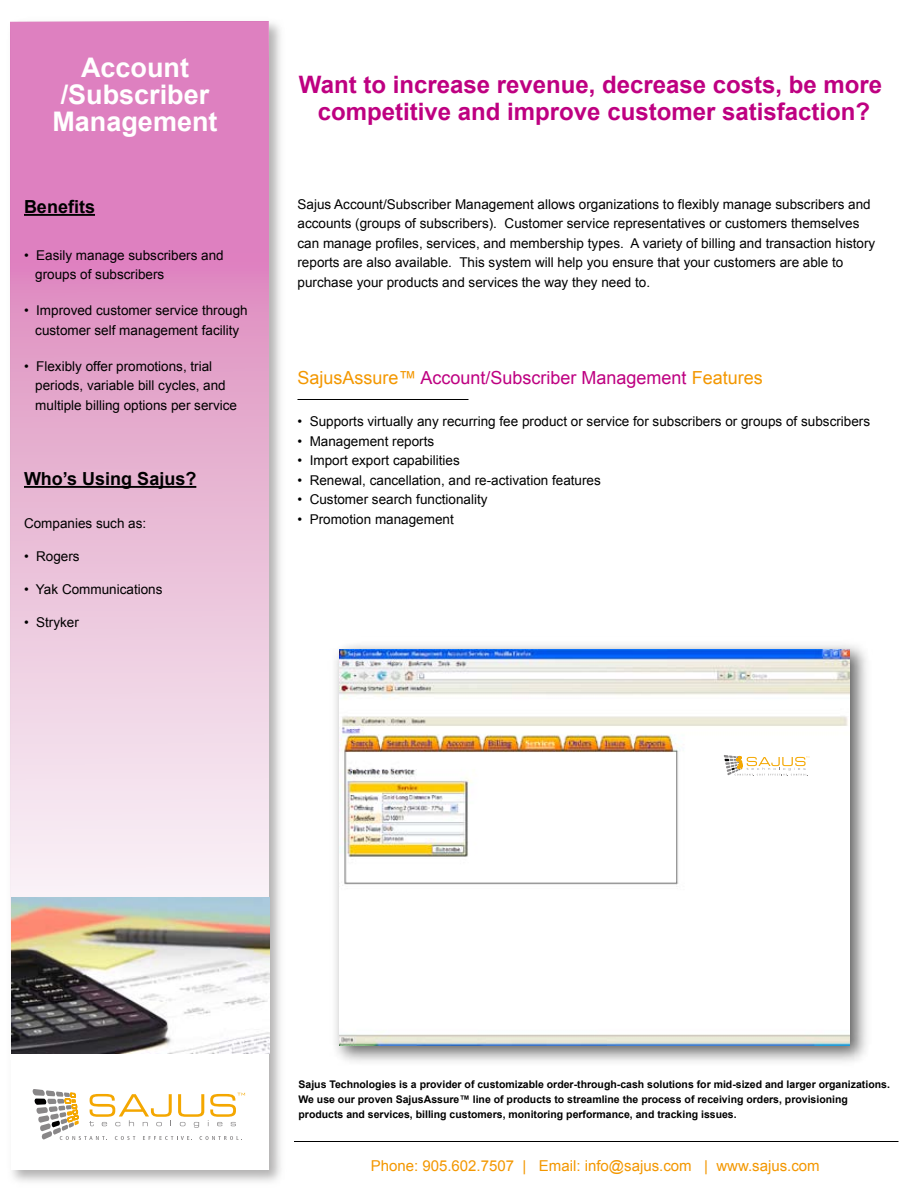
<style>
.page{position:relative;width:918px;height:1188px;background:#fff}
.page>*{position:absolute;margin:0;border:0;box-sizing:border-box;transform-origin:0 0}
.t1{font:700 27px/27px "Arial";color:#fff;text-align:center}
.t2{font:700 24px/27px "Arial";color:#be0081;text-align:center}
.t3{font:18px "Arial";color:#be0081}
.t4{font:700 18px "Arial";color:#000}
.t5{font:15px "Arial";color:#f39700}
.t6{font:13.5px/19.5px "Arial";color:#000}
.t7{font:700 10.5px/15px "Arial";color:#000}
.s1{color:#f39700}
</style>
<div class="page">
<img style="left:10px;top:21px;width:271px;height:1161px">
<svg style="left:11px;top:22px;width:258px;height:1148px;background:#e9b4d6"></svg>
<svg style="left:32px;top:1073px;width:213px;height:68px"></svg>
<hr style="left:24px;top:214px;width:71px;height:2px;background:#000">
<hr style="left:24px;top:486px;width:172px;height:2px;background:#000">
<svg style="left:10px;top:1049px;width:17px;height:11px"></svg>
<img style="left:11px;top:897px;width:258px;height:156px">
<hr style="left:297px;top:399px;width:172px;height:1px;background:#000">
<hr style="left:294px;top:1141px;width:604px;height:1px;background:#000">
<img style="left:335px;top:644px;width:532px;height:418px">
<img style="left:340px;top:649px;width:510px;height:396px">
<svg style="left:724px;top:755px;width:85px;height:21px"></svg>
<h1 class="t1" style="left:52px;top:54px;width:167px">Account /Subscriber<br>Management</h1>
<h3 class="t4" style="left:24px;top:195px;width:73px">Benefits</h3>
<p class="t6" style="left:35px;top:245px;width:190px;text-indent:-11px">• Easily manage subscribers and groups of subscribers</p>
<p class="t6" style="left:24px;top:301px;width:225px;text-align:center">• Improved customer service through customer self management facility</p>
<p class="t6" style="left:35px;top:356px;width:203px;text-indent:-11px">• Flexibly offer promotions, trial periods, variable bill cycles, and multiple billing options per service</p>
<h3 class="t4" style="left:24px;top:467px;width:174px">Who’s Using Sajus?</h3>
<p class="t6" style="left:24px;top:514px;width:124px">Companies such as:</p>
<p class="t6" style="left:24px;top:547px;width:57px">• Rogers</p>
<p class="t6" style="left:24px;top:580px;width:140px">• Yak Communications</p>
<p class="t6" style="left:24px;top:613px;width:56px">• Stryker</p>
<h2 class="t2" style="left:299px;top:72px;width:585px">Want to increase revenue, decrease costs, be more competitive and improve customer satisfaction?</h2>
<p class="t6" style="left:297px;top:194px;width:579px">Sajus Account/Subscriber Management allows organizations to flexibly manage subscribers and accounts (groups of subscribers). Customer service representatives or customers themselves can manage profiles, services, and membership types. A variety of billing and transaction history reports are also available. This system will help you ensure that your customers are able to purchase your products and services the way they need to.</p>
<h3 class="t3" style="left:297px;top:366px;width:467px"><span class="s1">SajusAssure™</span> Account/Subscriber Management <span class="s1">Features</span></h3>
<p class="t6" style="left:297px;top:412px;width:574px">• Supports virtually any recurring fee product or service for subscribers or groups of subscribers</p>
<p class="t6" style="left:297px;top:432px;width:138px">• Management reports</p>
<p class="t6" style="left:297px;top:451px;width:164px">• Import export capabilities</p>
<p class="t6" style="left:297px;top:471px;width:305px">• Renewal, cancellation, and re-activation features</p>
<p class="t6" style="left:297px;top:490px;width:192px">• Customer search functionality</p>
<p class="t6" style="left:297px;top:510px;width:158px">• Promotion management</p>
<p class="t7" style="left:298px;top:1077px;width:593px">Sajus Technologies is a provider of customizable order-through-cash solutions for mid-sized and larger organizations.<br>We use our proven SajusAssure™ line of products to streamline the process of receiving orders, provisioning products and services, billing customers, monitoring performance, and tracking issues.</p>
<p class="t5" style="left:371px;top:1156px;width:451px">Phone: 905.602.7507 | Email: info@sajus.com | www.sajus.com</p>
</div>
